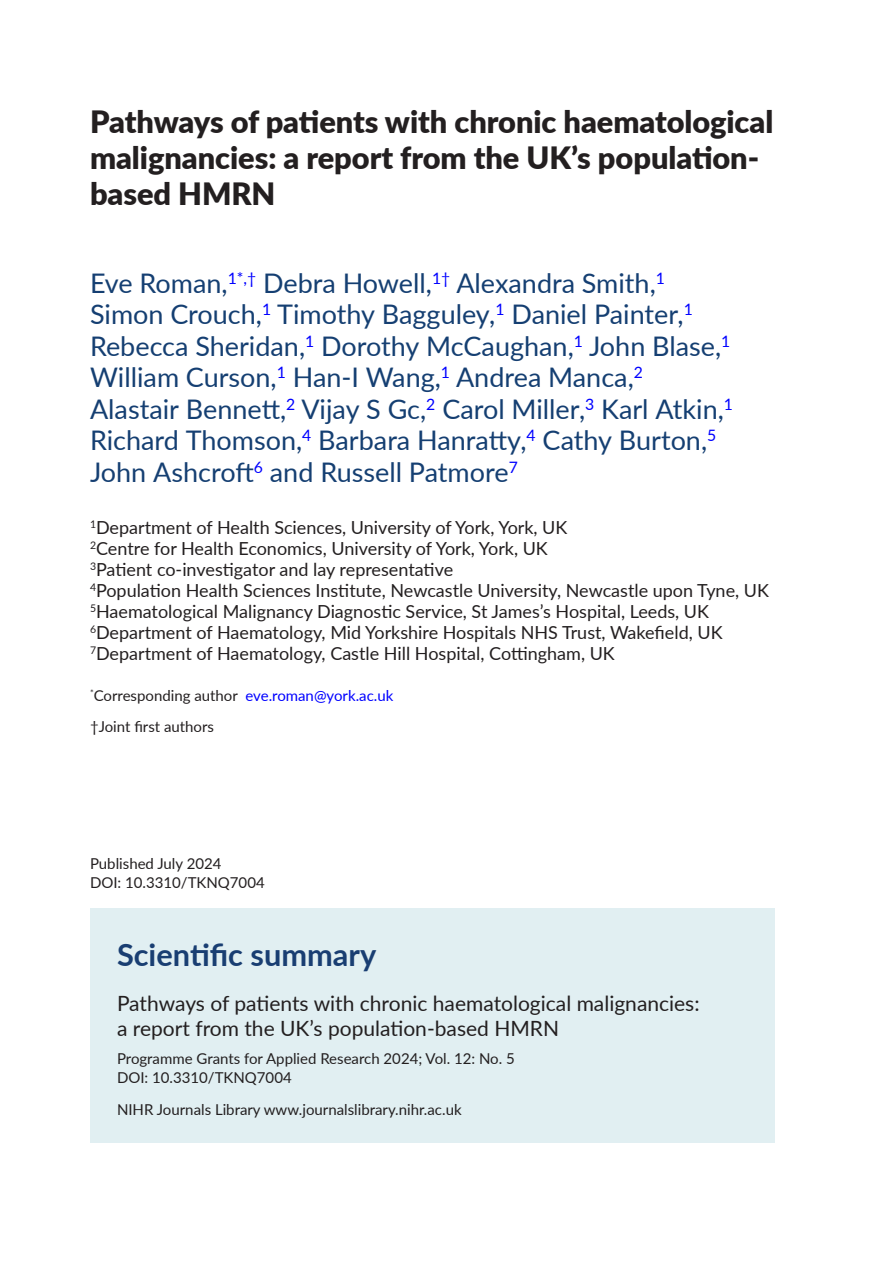
<style>
.page{position:relative;width:893px;height:1263px;background:#fff}
.page>*{position:absolute;margin:0;border:0;box-sizing:border-box;transform-origin:0 0}
.t1{font:900 30.75px/36px "Lato";color:#231f20}
.t2{font:700 30.75px "Lato";color:#193e72}
.t3{font:27px/31.5px "Lato";color:#153f72}
.t4{font:21px/25.2px "Lato";color:#231f20}
.t5{font:18px/21px "Lato";color:#231f20}
.t6{font:15px/19.5px "Lato";color:#231f20}
.s1{color:#00f}
</style>
<div class="page">
<div style="left:90px;top:907px;width:684px;height:235px;background:#e1eff2"></div>
<h1 class="t1" style="left:90px;top:102px;width:685px">Pathways of patients with chronic haematological malignancies: a report from the UK’s population&shy;based HMRN</h1>
<p class="t3" style="left:90px;top:266px;width:645px">Eve Roman,<sup>1*,†</sup> Debra Howell,<sup>1†</sup> Alexandra Smith,<sup>1<br></sup>Simon Crouch,<sup>1</sup> Timothy Bagguley,<sup>1</sup> Daniel Painter,<sup>1<br></sup>Rebecca Sheridan,<sup>1</sup> Dorothy McCaughan,<sup>1</sup> John Blase,<sup>1<br></sup>William Curson,<sup>1</sup> Han-I Wang,<sup>1</sup> Andrea Manca,<sup>2<br></sup>Alastair Bennett,<sup>2</sup> Vijay S Gc,<sup>2</sup> Carol Miller,<sup>3</sup> Karl Atkin,<sup>1<br></sup>Richard Thomson,<sup>4</sup> Barbara Hanratty,<sup>4</sup> Cathy Burton,<sup>5<br></sup>John Ashcroft<sup>6</sup> and Russell Patmore<sup>7</sup></p>
<p class="t5" style="left:90px;top:516px;width:680px"><sup>1</sup>Department of Health Sciences, University of York, York, UK<br><sup>2</sup>Centre for Health Economics, University of York, York, UK<br><sup>3</sup>Patient co-investigator and lay representative<br><sup>4</sup>Population Health Sciences Institute, Newcastle University, Newcastle upon Tyne, UK <sup>5</sup>Haematological Malignancy Diagnostic Service, St James’s Hospital, Leeds, UK <sup>6</sup>Department of Haematology, Mid Yorkshire Hospitals NHS Trust, Wakefield, UK <sup>7</sup>Department of Haematology, Castle Hill Hospital, Cottingham, UK</p>
<p class="t6" style="left:90px;top:679px;width:305px;line-height:31.5px"><sup>*</sup>Corresponding author <span class="s1">eve.roman@york.ac.uk </span>†Joint first authors</p>
<p class="t6" style="left:90px;top:853px;width:176px">Published July 2024<br>DOI: 10.3310/TKNQ7004</p>
<h1 class="t2" style="left:117px;top:932px;width:261px">Scientific summary</h1>
<p class="t4" style="left:117px;top:990px;width:584px">Pathways of patients with chronic haematological malignancies: a report from the UK’s population-based HMRN</p>
<p class="t6" style="left:117px;top:1048px;width:399px">Programme Grants for Applied Research 2024; Vol. 12: No. 5<br>DOI: 10.3310/TKNQ7004</p>
<p class="t6" style="left:117px;top:1099px;width:346px">NIHR Journals Library www.journalslibrary.nihr.ac.uk</p>
</div>
